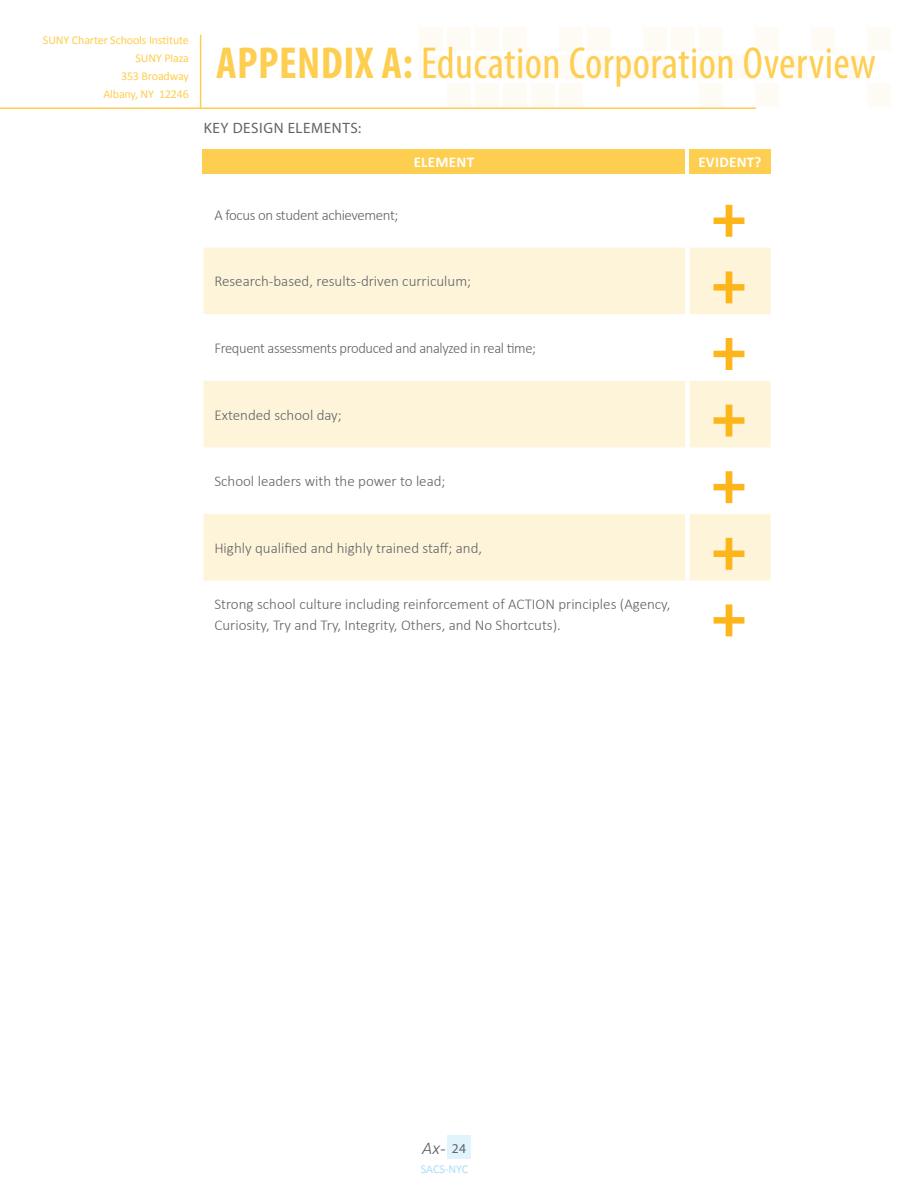
<style>
.page{position:relative;width:918px;height:1188px;background:#fff}
.page>*{position:absolute;margin:0;border:0;box-sizing:border-box;transform-origin:0 0}
.t1{font:900 60px "Myriad Pro";color:#fcb61c}
.t2{font:condensed 45px "Myriad Pro";letter-spacing:.01em;color:#fece51}
.t3{font:italic 300 18px "Calibri";color:#5e6367}
.t4{font:300 15px/21px "Calibri";color:#5e6367}
.t5{font:300 15px "Calibri";letter-spacing:-.025em;color:#5e6367}
.t6{font:15px "Myriad Pro";letter-spacing:.04em;color:#5e6367}
.body{font:700 15px "Calibri";letter-spacing:.02em;color:#fff}
.t7{font:12px/18px "Calibri";letter-spacing:-.01em;color:#fece51;text-align:right}
.t8{font:12px "Calibri";letter-spacing:-.005em;color:#aae0f9}
.s1{font-weight:700}
.s2{font-family:"Minion Pro";font-weight:400;font-style:normal}
.s3{font-family:"Myriad Pro";font-weight:400;font-style:normal;font-size:13.5px}
</style>
<div class="page">
<div style="left:447px;top:1136px;width:24px;height:23px;background:#e1f4fc"></div>
<div style="left:867px;top:27px;width:24px;height:23px;background:#fefbf5"></div>
<div style="left:867px;top:83px;width:24px;height:24px;background:#fefbf5"></div>
<div style="left:419px;top:27px;width:24px;height:23px;background:#fefbf5"></div>
<div style="left:419px;top:55px;width:24px;height:24px;background:#fefbf5"></div>
<div style="left:559px;top:27px;width:24px;height:23px;background:#fefbf5"></div>
<div style="left:559px;top:55px;width:24px;height:24px;background:#fefbf5"></div>
<div style="left:587px;top:27px;width:24px;height:23px;background:#fefbf5"></div>
<div style="left:587px;top:55px;width:24px;height:24px;background:#fefbf5"></div>
<div style="left:531px;top:55px;width:24px;height:24px;background:#fefbf5"></div>
<div style="left:559px;top:83px;width:24px;height:24px;background:#fefbf5"></div>
<div style="left:531px;top:83px;width:24px;height:24px;background:#fefbf5"></div>
<div style="left:475px;top:27px;width:24px;height:23px;background:#fefbf5"></div>
<div style="left:475px;top:55px;width:24px;height:24px;background:#fefbf5"></div>
<div style="left:503px;top:27px;width:24px;height:23px;background:#fefbf5"></div>
<div style="left:503px;top:55px;width:24px;height:24px;background:#fefbf5"></div>
<div style="left:447px;top:27px;width:24px;height:23px;background:#fefbf5"></div>
<div style="left:475px;top:83px;width:24px;height:24px;background:#fefbf5"></div>
<div style="left:503px;top:83px;width:24px;height:24px;background:#fefbf5"></div>
<div style="left:447px;top:83px;width:24px;height:24px;background:#fefbf5"></div>
<div style="left:643px;top:27px;width:24px;height:23px;background:#fefbf5"></div>
<div style="left:643px;top:55px;width:24px;height:24px;background:#fefbf5"></div>
<div style="left:671px;top:27px;width:24px;height:23px;background:#fefbf5"></div>
<div style="left:615px;top:55px;width:24px;height:24px;background:#fefbf5"></div>
<div style="left:727px;top:55px;width:24px;height:24px;background:#fefbf5"></div>
<div style="left:755px;top:27px;width:24px;height:23px;background:#fefbf5"></div>
<div style="left:699px;top:27px;width:24px;height:23px;background:#fefbf5"></div>
<div style="left:699px;top:55px;width:24px;height:24px;background:#fefbf5"></div>
<div style="left:755px;top:83px;width:24px;height:24px;background:#fefbf5"></div>
<div style="left:699px;top:83px;width:24px;height:24px;background:#fefbf5"></div>
<div style="left:811px;top:27px;width:24px;height:23px;background:#fefbf5"></div>
<div style="left:839px;top:55px;width:24px;height:24px;background:#fefbf5"></div>
<div style="left:783px;top:55px;width:24px;height:24px;background:#fefbf5"></div>
<hr style="left:0;top:107px;width:756px;height:2px;background:#fece51">
<hr style="left:200px;top:35px;width:1px;height:74px;background:#fece51">
<div style="left:202px;top:149px;width:483px;height:25px;background:#fece51"></div>
<div style="left:689px;top:149px;width:82px;height:25px;background:#fece51"></div>
<svg style="left:204px;top:248px;width:567px;height:333px;fill:#fef4d9"></svg>
<div style="left:685px;top:248px;width:5px;height:66px;background:#fff"></div>
<div style="left:685px;top:314px;width:5px;height:67px;background:#fff"></div>
<div style="left:685px;top:381px;width:5px;height:66px;background:#fff"></div>
<div style="left:685px;top:447px;width:5px;height:67px;background:#fff"></div>
<div style="left:685px;top:514px;width:5px;height:67px;background:#fff"></div>
<p class="t7" style="left:43px;top:31px;width:148px">SUNY Charter Schools Institute<br>SUNY Plaza<br>353 Broadway<br>Albany, NY 12246</p>
<p class="t2" style="left:216px;top:36px;width:661px"><span class="s1">APPENDIX A:</span> Education Corporation Overview</p>
<p class="t6" style="left:204px;top:118px;width:159px">KEY DESIGN ELEMENTS:</p>
<p class="body" style="left:414px;top:153px;width:62px">ELEMENT</p>
<p class="body" style="left:698px;top:153px;width:64px">EVIDENT?</p>
<p class="t5" style="left:214px;top:206px;width:186px">A focus on student achievement;</p>
<p class="t1" style="left:711px;top:176px;width:37px">+</p>
<p class="t4" style="left:214px;top:270px;width:258px">Research-based, results-driven curriculum;</p>
<p class="t1" style="left:711px;top:243px;width:37px">+</p>
<p class="t5" style="left:214px;top:339px;width:323px">Frequent assessments produced and analyzed in real time;</p>
<p class="t1" style="left:711px;top:310px;width:37px">+</p>
<p class="t4" style="left:214px;top:404px;width:129px">Extended school day;</p>
<p class="t1" style="left:711px;top:376px;width:37px">+</p>
<p class="t4" style="left:214px;top:470px;width:233px">School leaders with the power to lead;</p>
<p class="t1" style="left:711px;top:443px;width:37px">+</p>
<p class="t4" style="left:214px;top:537px;width:269px">Highly qualified and highly trained staff; and,</p>
<p class="t1" style="left:711px;top:509px;width:37px">+</p>
<p class="t4" style="left:214px;top:593px;width:458px">Strong school culture including reinforcement of ACTION principles (Agency,<br>Curiosity, Try and Try, Integrity, Others, and No Shortcuts).</p>
<p class="t1" style="left:711px;top:576px;width:37px">+</p>
<p class="t3" style="left:422px;top:1137px;width:45px">Ax<span class="s2">-</span> <span class="s3">24</span></p>
<p class="t8" style="left:421px;top:1161px;width:49px">SACS-NYC</p>
</div>
